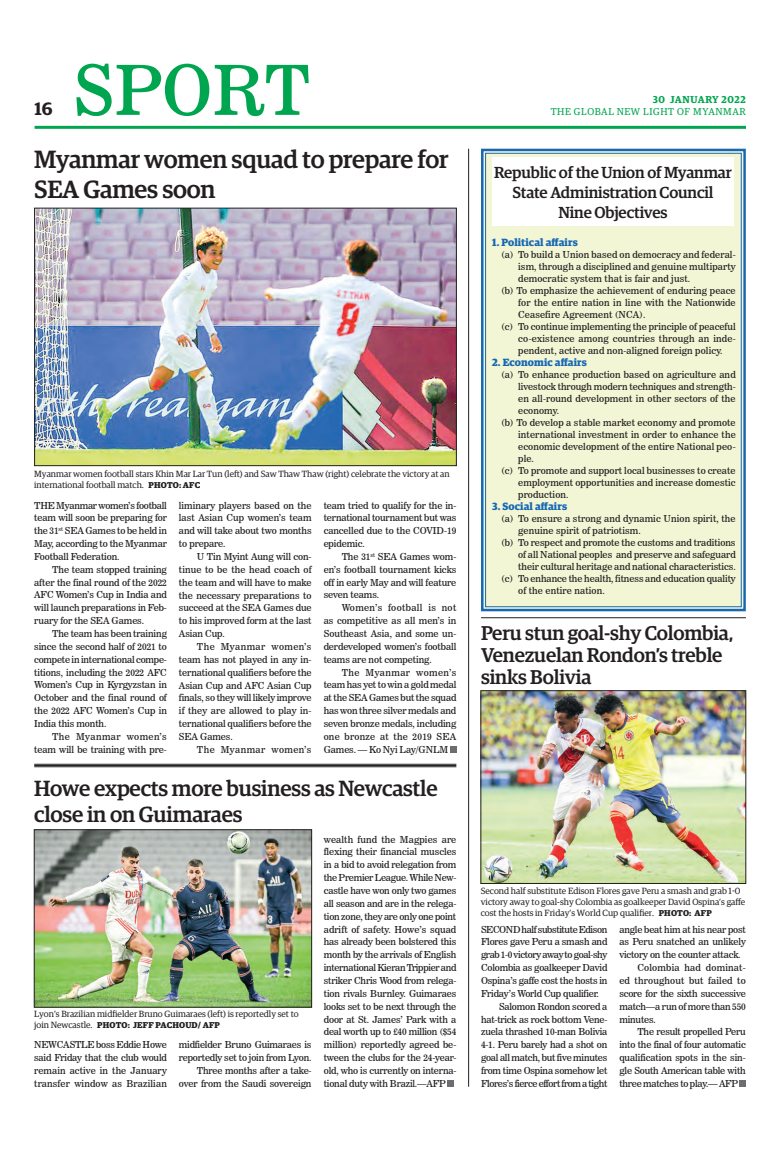
<style>
.page{position:relative;width:773px;height:1152px;background:#fff}
.page>*{position:absolute;margin:0;border:0;box-sizing:border-box;transform-origin:0 0}
.t1{font:68.5px "News 706 BT Roman C";color:#00a54f}
.Brief_Head{font:500 25px/30px "Guardian Egyp";letter-spacing:-.01em;color:#231f20}
.Brief_Head-2{font:500 22px/26.4px "Guardian Egyp";letter-spacing:-.01em;color:#231f20}
.Brief_Head-3{font:500 20px/22px "Guardian Egyp";letter-spacing:-.01em;color:#231f20}
.t2{font:600 18px "Guardian Egyp";color:#231f20}
.Brief_Head-4{font:500 16px "Guardian Egyp";letter-spacing:-.01em;color:#231f20}
.Sub_Body{font:700 10.5px "Guardian Egyp";letter-spacing:.01em;color:#1768b4}
.t3{font:10px "Guardian Egyp";letter-spacing:.06em;color:#00a54f}
.t4{font:600 10px "Guardian Egyp";letter-spacing:.06em;color:#00a54f}
._2nd_Body{font:9.5px/12.9px "News 706 BT Roman C";letter-spacing:-.01em;color:#231f20;text-align:justify}
.Normal_Para{font:9.5px/12.9px "News 706 BT Roman C";letter-spacing:-.02em;color:#231f20;text-align:justify}
._2nd_Body-2{font:9.5px/12px "News 706 BT Roman C";letter-spacing:.01em;color:#231f20}
._2nd_Body-3{font:9.5px "News 706 BT Roman C";letter-spacing:.04em;color:#231f20}
.t5{font:9px/10.8px "Guardian Egyp";color:#231f20}
.t6{font:700 8.5px "Guardian Egyp";letter-spacing:.02em;color:#231f20}
.s1{font-weight:700;font-size:8.5px}
.s2{font-weight:400;font-size:9px}
</style>
<div class="page">
<hr style="left:35px;top:126px;width:711px;height:3px;background:#00a54f">
<div style="left:481px;top:148px;width:265px;height:464px;background:#f2f6d5"></div>
<div style="left:485px;top:153px;width:256px;height:454px;border:1px solid #1768b4"></div>
<div style="left:492px;top:158px;width:241px;height:68px;background:#fff"></div>
<hr style="left:468px;top:149px;width:1px;height:938px;background:#231f20">
<img style="left:36px;top:832px;width:274px;height:173px">
<div style="left:34px;top:830px;width:278px;height:177px;border:1px solid #231f20"></div>
<div style="left:739px;top:1080px;width:6px;height:7px;background:#6c6d70"></div>
<img style="left:482px;top:693px;width:262px;height:189px">
<div style="left:480px;top:691px;width:266px;height:193px;border:1px solid #231f20"></div>
<img style="left:36px;top:210px;width:418px;height:254px">
<div style="left:34px;top:208px;width:422px;height:258px;border:1px solid #231f20"></div>
<div style="left:450px;top:746px;width:6px;height:7px;background:#6c6d70"></div>
<div style="left:447px;top:1080px;width:7px;height:7px;background:#6c6d70"></div>
<hr style="left:34px;top:764px;width:422px;height:1px;background:#231f20">
<hr style="left:34px;top:765px;width:422px;height:1px;background:#231f20">
<hr style="left:34px;top:767px;width:422px;height:1px;background:#231f20">
<hr style="left:481px;top:617px;width:265px;height:1px;background:#231f20">
<h1 class="t1" style="left:73px;top:49px;width:238px">SPORT</h1>
<p class="t4" style="left:652px;top:92px;width:95px">30 JANUARY 2022</p>
<h3 class="t2" style="left:35px;top:95px;width:20px">16</h3>
<p class="t3" style="left:550px;top:105px;width:197px">THE GLOBAL NEW LIGHT OF MYANMAR</p>
<p class="Brief_Head" style="left:34px;top:143px;width:416px">Myanmar women squad to prepare for<br>SEA Games soon</p>
<p class="t5" style="left:34px;top:468px;width:417px">Myanmar women football stars Khin Mar Lar Tun (left) and Saw Thaw Thaw (right) celebrate the victory at an international football match. <span class="s1">PHOTO: AFC</span></p>
<p class="_2nd_Body" style="left:34px;top:499px;width:134px">THE Myanmar women’s football team will soon be preparing for the 31<sup>st</sup> SEA Games to be held in May, according to the Myanmar Football Federation.</p>
<p class="_2nd_Body" style="left:34px;top:563px;width:134px;text-indent:18px">The team stopped training after the final round of the 2022<br>AFC Women’s Cup in India and will launch preparations in Feb&shy;ruary for the SEA Games.</p>
<p class="_2nd_Body" style="left:34px;top:627px;width:134px;text-indent:18px">The team has been training since the second half of 2021 to compete in international compe&shy;titions, including the 2022 AFC Women’s Cup in Kyrgyzstan in October and the final round of the 2022 AFC Women’s Cup in India this month.</p>
<p class="_2nd_Body" style="left:34px;top:730px;width:134px;text-align:right">The Myanmar women’s team will be training with pre-</p>
<p class="_2nd_Body" style="left:179px;top:499px;width:134px">liminary players based on the last Asian Cup women’s team and will take about two months to prepare.</p>
<p class="_2nd_Body" style="left:179px;top:550px;width:134px;text-indent:18px">U Tin Myint Aung will con&shy;tinue to be the head coach of the team and will have to make the necessary preparations to succeed at the SEA Games due to his improved form at the last Asian Cup.</p>
<p class="_2nd_Body" style="left:179px;top:640px;width:134px;text-indent:18px">The Myanmar women’s team has not played in any in&shy;ternational qualifiers before the Asian Cup and AFC Asian Cup finals, so they will likely improve if they are allowed to play in&shy;ternational qualifiers before the SEA Games.</p>
<p class="_2nd_Body-3" style="left:197px;top:744px;width:116px">The Myanmar women’s</p>
<p class="_2nd_Body" style="left:323px;top:499px;width:134px">team tried to qualify for the in&shy;ternational tournament but was cancelled due to the COVID-19 epidemic.</p>
<p class="_2nd_Body" style="left:323px;top:550px;width:134px;text-indent:18px">The 31<sup>st</sup> SEA Games wom&shy;en’s football tournament kicks off in early May and will feature seven teams.</p>
<p class="_2nd_Body" style="left:323px;top:601px;width:134px;text-indent:18px">Women’s football is not as competitive as all men’s in Southeast Asia, and some un&shy;derdeveloped women’s football teams are not competing.</p>
<p class="_2nd_Body" style="left:323px;top:666px;width:134px;text-indent:18px">The Myanmar women’s team has yet to win a gold medal at the SEA Games but the squad has won three silver medals and seven bronze medals, including one bronze at the 2019 SEA Games. — Ko Nyi Lay/GNLM</p>
<p class="Brief_Head-2" style="left:34px;top:773px;width:405px">Howe expects more business as Newcastle close in on Guimaraes</p>
<p class="t5" style="left:34px;top:1008px;width:266px">Lyon’s Brazilian midfielder Bruno Guimaraes (left) is reportedly set to</p>
<p class="t6" style="left:34px;top:1019px;width:187px"><span class="s2">join Newcastle.</span> PHOTO: JEFF PACHOUD/ AFP</p>
<p class="Normal_Para" style="left:34px;top:1038px;width:134px">NEWCASTLE boss Eddie Howe said Friday that the club would remain active in the January transfer window as Brazilian</p>
<p class="Normal_Para" style="left:179px;top:1038px;width:134px">midfielder Bruno Guimaraes is reportedly set to join from Lyon.</p>
<p class="_2nd_Body" style="left:179px;top:1064px;width:134px;text-align:right">Three months after a take&shy;over from the Saudi sovereign</p>
<p class="_2nd_Body" style="left:324px;top:833px;width:134px">wealth fund the Magpies are flexing their financial muscles in a bid to avoid relegation from the Premier League. While New&shy;castle have won only two games all season and are in the relega&shy;tion zone, they are only one point adrift of safety. Howe’s squad has already been bolstered this month by the arrivals of English international Kieran Trippier and striker Chris Wood from relega&shy;tion rivals Burnley. Guimaraes looks set to be next through the door at St. James’ Park with a deal worth up to £40 million ($54 million) reportedly agreed be&shy;tween the clubs for the 24-year&shy;old, who is currently on interna&shy;tional duty with Brazil.—AFP</p>
<p class="Brief_Head-4" style="left:494px;top:161px;width:239px">Republic of the Union of Myanmar</p>
<p class="Brief_Head-4" style="left:512px;top:181px;width:203px">State Administration Council</p>
<p class="Brief_Head-4" style="left:558px;top:201px;width:111px">Nine Objectives</p>
<p class="Sub_Body" style="left:492px;top:235px;width:87px">1. Political affairs</p>
<p class="_2nd_Body" style="left:518px;top:249px;width:219px;line-height:12px;text-indent:-17px">(a) To build a Union based on democracy and federal&shy;ism, through a disciplined and genuine multiparty democratic system that is fair and just.</p>
<p class="_2nd_Body" style="left:518px;top:285px;width:219px;line-height:12px;text-indent:-17px">(b) To emphasize the achievement of enduring peace for the entire nation in line with the Nationwide Ceasefire Agreement (NCA).</p>
<p class="_2nd_Body" style="left:518px;top:321px;width:219px;line-height:12px;text-indent:-17px">(c) To continue implementing the principle of peaceful co-existence among countries through an inde&shy;pendent, active and non-aligned foreign policy.</p>
<p class="Sub_Body" style="left:492px;top:355px;width:96px">2. Economic affairs</p>
<p class="_2nd_Body" style="left:518px;top:369px;width:219px;line-height:12px;text-indent:-17px">(a) To enhance production based on agriculture and livestock through modern techniques and strength&shy;en all-round development in other sectors of the economy.</p>
<p class="_2nd_Body" style="left:518px;top:417px;width:219px;line-height:12px;text-indent:-17px">(b) To develop a stable market economy and promote international investment in order to enhance the economic development of the entire National peo&shy;ple.</p>
<p class="_2nd_Body" style="left:518px;top:465px;width:219px;line-height:12px;text-indent:-17px">(c) To promote and support local businesses to create employment opportunities and increase domestic production.</p>
<p class="Sub_Body" style="left:492px;top:499px;width:76px">3. Social affairs</p>
<p class="_2nd_Body-2" style="left:518px;top:513px;width:219px;text-indent:-17px">(a) To ensure a strong and dynamic Union spirit, the genuine spirit of patriotism.</p>
<p class="_2nd_Body" style="left:518px;top:537px;width:219px;line-height:12px;text-indent:-17px">(b) To respect and promote the customs and traditions of all National peoples and preserve and safeguard their cultural heritage and national characteristics.</p>
<p class="_2nd_Body" style="left:518px;top:573px;width:219px;line-height:12px;text-indent:-17px">(c) To enhance the health, fitness and education quality of the entire nation.</p>
<p class="Brief_Head-3" style="left:481px;top:620px;width:254px">Peru stun goal-shy Colombia,<br>Venezuelan Rondon’s treble sinks Bolivia</p>
<p class="t5" style="left:481px;top:885px;width:266px">Second half substitute Edison Flores gave Peru a smash and grab 1-0 victory away to goal-shy Colombia as goalkeeper David Ospina’s gaffe cost the hosts in Friday’s World Cup qualifier. <span class="s1">PHOTO: AFP</span></p>
<p class="Normal_Para" style="left:481px;top:923px;width:128px">SECOND half substitute Edison Flores gave Peru a smash and grab 1-0 victory away to goal-shy Colombia as goalkeeper David Ospina’s gaffe cost the hosts in Friday’s World Cup qualifier.</p>
<p class="_2nd_Body" style="left:481px;top:1000px;width:128px;text-indent:18px">Salomon Rondon scored a hat-trick as rock bottom Vene&shy;zuela thrashed 10-man Bolivia 4-1. Peru barely had a shot on goal all match, but five minutes from time Ospina somehow let Flores’s fierce effort from a tight</p>
<p class="_2nd_Body" style="left:619px;top:923px;width:128px">angle beat him at his near post as Peru snatched an unlikely victory on the counter attack.</p>
<p class="_2nd_Body" style="left:619px;top:961px;width:128px;text-indent:18px">Colombia had dominat&shy;ed throughout but failed to score for the sixth successive match—a run of more than 550 minutes.</p>
<p class="_2nd_Body" style="left:619px;top:1026px;width:128px;text-indent:18px">The result propelled Peru into the final of four automatic qualification spots in the sin&shy;gle South American table with three matches to play.— AFP</p>
</div>
